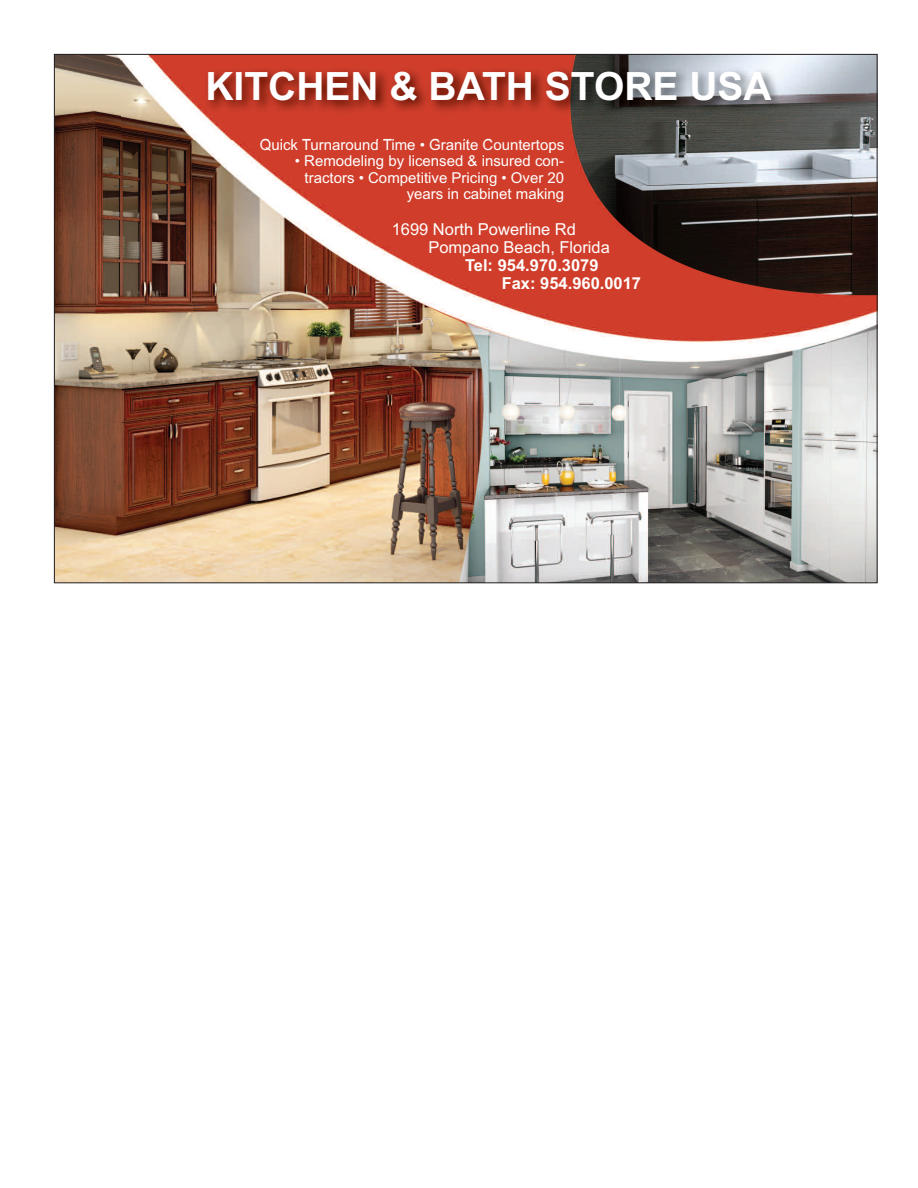
<style>
.page{position:relative;width:918px;height:1188px;background:#fff}
.page>*{position:absolute;margin:0;border:0;box-sizing:border-box;transform-origin:0 0}
.t1{font:700 39px "Arial";color:#fff}
.t2{font:16.5px/18px "Arial";color:#fff}
.t3{font:700 16.5px/18px "Arial";color:#fff}
.t4{font:15px/16.5px "Arial";color:#fff;text-align:right}
</style>
<div class="page">
<img style="left:56px;top:56px;width:820px;height:525px">
<img style="left:121px;top:58px;width:747px;height:81px">
<img style="left:263px;top:139px;width:90px;height:1px">
<h1 class="t1" style="left:205px;top:63px;width:568px">KITCHEN &amp; BATH STORE USA</h1>
<p class="t4" style="left:260px;top:136px;width:306px">Quick Turnaround Time • Granite Countertops</p>
<p class="t4" style="left:295px;top:153px;width:271px">• Remodeling by licensed &amp; insured con&shy;tractors • Competitive Pricing • Over 20 years in cabinet making</p>
<p class="t2" style="left:428px;top:220px;width:183px;text-indent:-37px">1699 North Powerline Rd<br>Pompano Beach, Florida</p>
<p class="t3" style="left:502px;top:256px;width:141px;text-indent:-37px">Tel: 954.970.3079<br>Fax: 954.960.0017</p>
</div>
